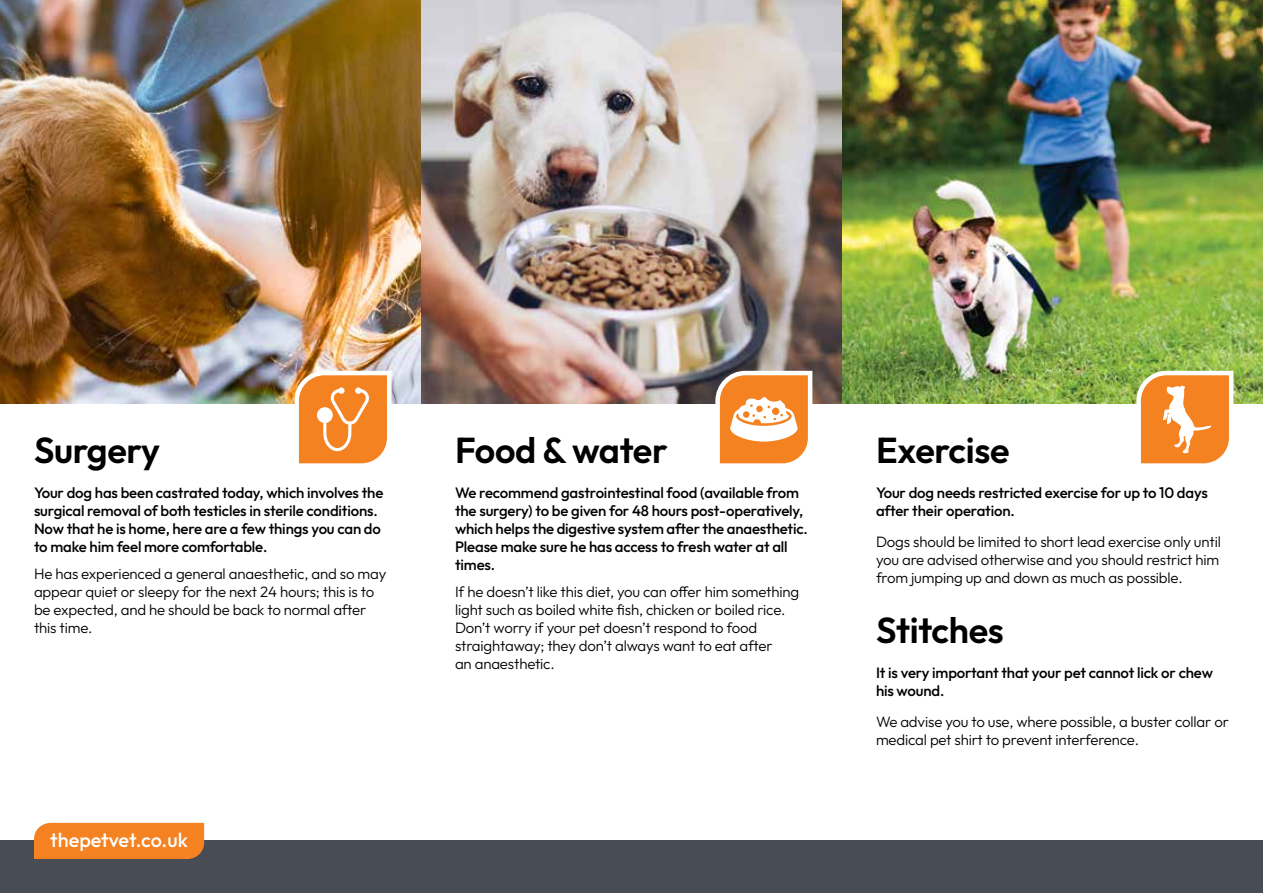
<style>
.page{position:relative;width:1263px;height:893px;background:#fff}
.page>*{position:absolute;margin:0;border:0;box-sizing:border-box;transform-origin:0 0}
.t1{font:600 36px "Outfit";letter-spacing:-.01em;color:#000}
.t2{font:500 19.95px "Outfit";color:#fff}
.t3{font:300 15px/18px "Outfit";letter-spacing:-.01em;color:#000}
.t4{font:500 15px/18px "Outfit";letter-spacing:-.01em;color:#000}
</style>
<div class="page">
<img style="left:0;top:0;width:1263px;height:404px">
<div style="left:0;top:841px;width:1263px;height:52px;background:#474c55"></div>
<div style="left:34px;top:823px;width:170px;height:36px;background:#f58220"></div>
<svg style="left:713px;top:369px;width:102px;height:95px"></svg>
<svg style="left:292px;top:369px;width:102px;height:95px"></svg>
<svg style="left:1134px;top:369px;width:102px;height:95px"></svg>
<h1 class="t1" style="left:34px;top:430px;width:127px">Surgery</h1>
<p class="t4" style="left:34px;top:484px;width:351px">Your dog has been castrated today, which involves the surgical removal of both testicles in sterile conditions.<br>Now that he is home, here are a few things you can do to make him feel more comfortable.</p>
<p class="t3" style="left:34px;top:564px;width:354px">He has experienced a general anaesthetic, and so may appear quiet or sleepy for the next 24 hours; this is to be expected, and he should be back to normal after this time.</p>
<h2 class="t2" style="left:50px;top:829px;width:139px">thepetvet.co.uk</h2>
<h1 class="t1" style="left:455px;top:430px;width:214px">Food &amp; water</h1>
<p class="t4" style="left:455px;top:484px;width:354px">We recommend gastrointestinal food (available from the surgery) to be given for 48 hours post-operatively, which helps the digestive system after the anaesthetic.<br>Please make sure he has access to fresh water at all times.</p>
<p class="t3" style="left:455px;top:582px;width:346px">If he doesn’t like this diet, you can offer him something light such as boiled white fish, chicken or boiled rice.<br>Don’t worry if your pet doesn’t respond to food straightaway; they don’t always want to eat after<br>an anaesthetic.</p>
<h1 class="t1" style="left:876px;top:430px;width:135px">Exercise</h1>
<p class="t4" style="left:876px;top:484px;width:333px">Your dog needs restricted exercise for up to 10 days after their operation.</p>
<p class="t3" style="left:876px;top:533px;width:346px;text-align:justify">Dogs should be limited to short lead exercise only until you are advised otherwise and you should restrict him from jumping up and down as much as possible.</p>
<h1 class="t1" style="left:876px;top:610px;width:129px">Stitches</h1>
<p class="t4" style="left:876px;top:664px;width:338px">It is very important that your pet cannot lick or chew his wound.</p>
<p class="t3" style="left:876px;top:713px;width:354px">We advise you to use, where possible, a buster collar or medical pet shirt to prevent interference.</p>
</div>
